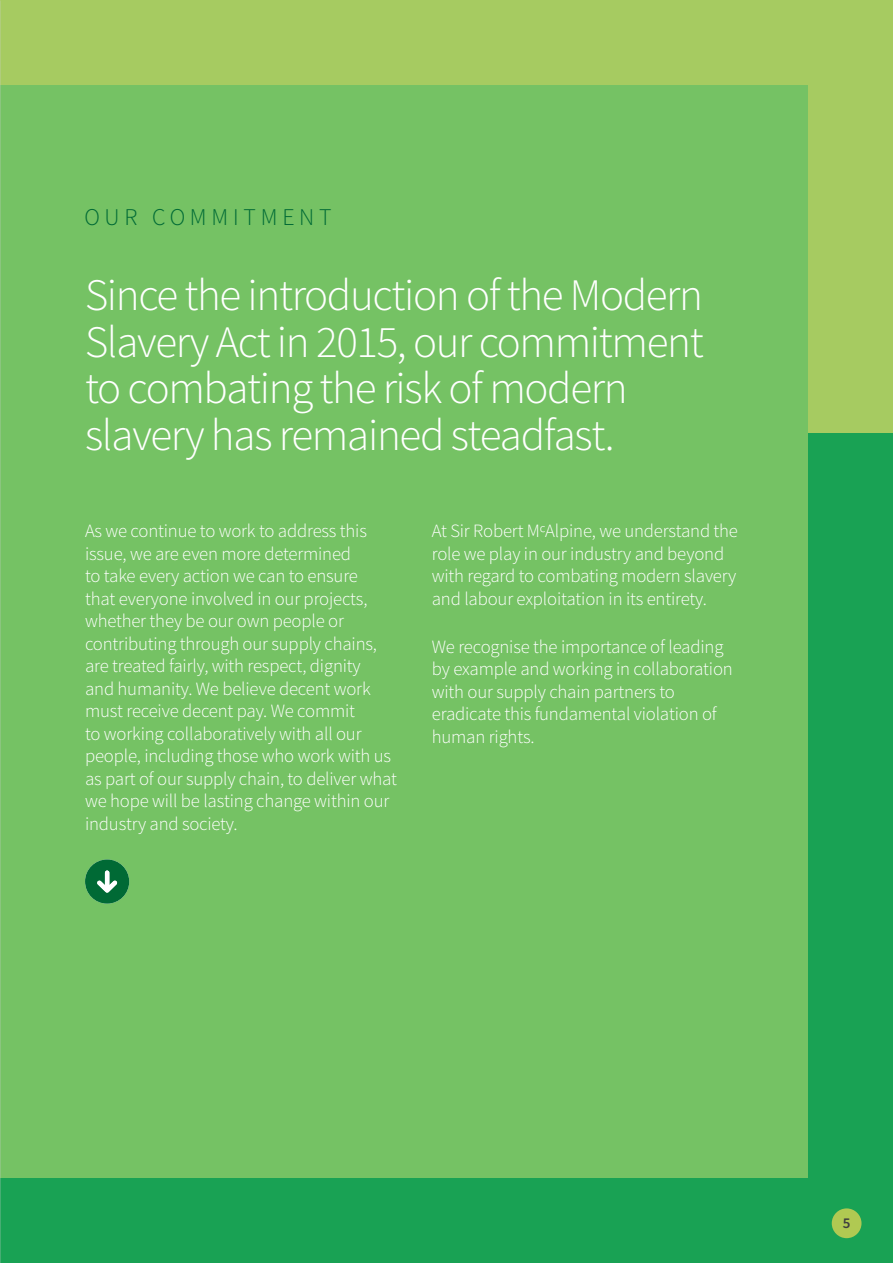
<style>
.page{position:relative;width:893px;height:1263px;background:#fff}
.page>*{position:absolute;margin:0;border:0;box-sizing:border-box;transform-origin:0 0}
.t1{font:300 45px/46.5px "Source Sans Pro";letter-spacing:-.03em;color:#fff}
.t2{font:300 24px "Source Sans Pro";letter-spacing:.2em;color:#006a35}
.t3{font:300 18.75px/22.5px "Source Sans Pro";letter-spacing:-.01em;color:#fff}
.Page_Number{font:600 15px "Source Sans Pro";color:#3e3e3f}
</style>
<div class="page">
<div style="left:0;top:0;width:893px;height:1078px;background:#a6cb61"></div>
<div style="left:0;top:434px;width:893px;height:829px;background:#19a254"></div>
<div style="left:0;top:85px;width:808px;height:1093px;background:#75c264"></div>
<svg style="left:85px;top:859px;width:44px;height:45px"></svg>
<img style="left:0;top:0;width:1px;height:1263px">
<div style="left:832px;top:1208px;width:29px;height:30px;background:#b0c952;border-radius:50%"></div>
<p class="t2" style="left:84px;top:202px;width:249px">OUR COMMITMENT</p>
<p class="t1" style="left:85px;top:272px;width:620px">Since the introduction of the Modern Slavery Act in 2015, our commitment to combating the risk of modern slavery has remained steadfast.</p>
<p class="t3" style="left:85px;top:520px;width:314px">As we continue to work to address this issue, we are even more determined<br>to take every action we can to ensure<br>that everyone involved in our projects, whether they be our own people or contributing through our supply chains, are treated fairly, with respect, dignity<br>and humanity. We believe decent work must receive decent pay. We commit<br>to working collaboratively with all our people, including those who work with us as part of our supply chain, to deliver what we hope will be lasting change within our industry and society.</p>
<p class="t3" style="left:432px;top:520px;width:308px">At Sir Robert MᶜAlpine, we understand the role we play in our industry and beyond with regard to combating modern slavery and labour exploitation in its entirety.</p>
<p class="t3" style="left:432px;top:635px;width:303px">We recognise the importance of leading by example and working in collaboration with our supply chain partners to eradicate this fundamental violation of human rights.</p>
<p class="Page_Number" style="left:843px;top:1213px;width:9px">5</p>
</div>
